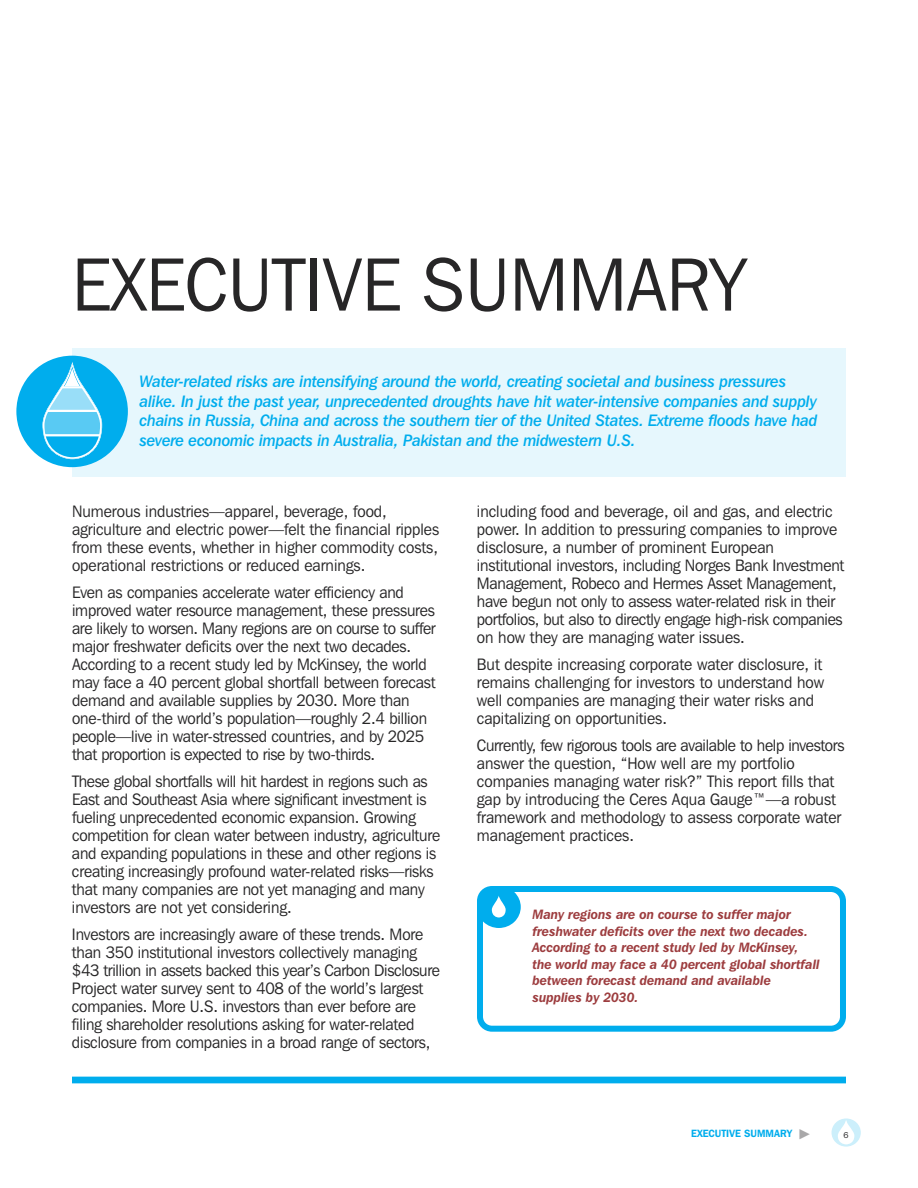
<style>
.page{position:relative;width:918px;height:1188px;background:#fff}
.page>*{position:absolute;margin:0;border:0;box-sizing:border-box;transform-origin:0 0}
.t1{font:75px "Franklin Gothic IT Cby BT";color:#272627;scale:.95 1}
.t2{font:16.5px/18px "Franklin Gothic IT Cby BT";letter-spacing:-.01em;color:#272627;scale:.95 1}
.t3{font:16.5px/19.5px "Franklin Gothic IT Cby BT Med Ital";letter-spacing:-.01em;color:#00aded;scale:.95 1}
.t4{font:italic 600 13.5px/16.5px "Franklin Gothic IT Cby BT";color:#9d3d3f;scale:.95 1}
.t5{font:600 10.5px "Franklin Gothic IT Cby BT";color:#00aded;scale:.95 1}
.t6{font:8.4px "Franklin Gothic IT Cby BT";color:#272627}
</style>
<div class="page">
<svg style="left:832px;top:1118px;width:29px;height:29px"></svg>
<div style="left:72px;top:1077px;width:774px;height:6px;background:#00aded"></div>
<div style="left:72px;top:349px;width:774px;height:128px;background:#e6f7fd"></div>
<div style="left:16px;top:356px;width:112px;height:111px;background:#00aded;border-radius:50%"></div>
<svg style="left:42px;top:362px;width:60px;height:97px"></svg>
<hr style="left:62px;top:386px;width:20px;height:2px;background:#fff">
<hr style="left:45px;top:434px;width:55px;height:2px;background:#fff">
<hr style="left:48px;top:410px;width:49px;height:2px;background:#fff">
<svg style="left:477px;top:886px;width:369px;height:146px"></svg>
<svg style="left:477px;top:886px;width:44px;height:42px"></svg>
<h1 class="t1" style="left:72px;top:259px;width:711px">EXECUTIVE SUMMARY</h1>
<p class="t3" style="left:140px;top:373px;width:715px">Water-related risks are intensifying around the world, creating societal and business pressures alike. In just the past year, unprecedented droughts have hit water-intensive companies and supply chains in Russia, China and across the southern tier of the United States. Extreme floods have had severe economic impacts in Australia, Pakistan and the midwestern U.S.</p>
<p class="t2" style="left:72px;top:503px;width:388px">Numerous industries—apparel, beverage, food, agriculture and electric power—felt the financial ripples from these events, whether in higher commodity costs, operational restrictions or reduced earnings.</p>
<p class="t2" style="left:72px;top:584px;width:384px">Even as companies accelerate water efficiency and improved water resource management, these pressures are likely to worsen. Many regions are on course to suffer major freshwater deficits over the next two decades.<br>According to a recent study led by McKinsey, the world may face a 40 percent global shortfall between forecast demand and available supplies by 2030. More than one-third of the world’s population—roughly 2.4 billion people—live in water-stressed countries, and by 2025 that proportion is expected to rise by two-thirds.</p>
<p class="t2" style="left:72px;top:773px;width:389px">These global shortfalls will hit hardest in regions such as East and Southeast Asia where significant investment is fueling unprecedented economic expansion. Growing competition for clean water between industry, agriculture and expanding populations in these and other regions is creating increasingly profound water-related risks—risks that many companies are not yet managing and many investors are not yet considering.</p>
<p class="t2" style="left:72px;top:926px;width:389px">Investors are increasingly aware of these trends. More than 350 institutional investors collectively managing $43 trillion in assets backed this year’s Carbon Disclosure Project water survey sent to 408 of the world’s largest companies. More U.S. investors than ever before are filing shareholder resolutions asking for water-related disclosure from companies in a broad range of sectors,</p>
<p class="t2" style="left:477px;top:503px;width:388px">including food and beverage, oil and gas, and electric power. In addition to pressuring companies to improve disclosure, a number of prominent European institutional investors, including Norges Bank Investment Management, Robeco and Hermes Asset Management, have begun not only to assess water-related risk in their portfolios, but also to directly engage high-risk companies on how they are managing water issues.</p>
<p class="t2" style="left:477px;top:656px;width:367px">But despite increasing corporate water disclosure, it remains challenging for investors to understand how well companies are managing their water risks and capitalizing on opportunities.</p>
<p class="t2" style="left:477px;top:737px;width:388px">Currently, few rigorous tools are available to help investors answer the question, “How well are my portfolio companies managing water risk?” This report fills that gap by introducing the Ceres Aqua Gauge™—a robust framework and methodology to assess corporate water management practices.</p>
<p class="t4" style="left:533px;top:908px;width:304px">Many regions are on course to suffer major freshwater deficits over the next two decades.<br>According to a recent study led by McKinsey, the world may face a 40 percent global shortfall between forecast demand and available supplies by 2030.</p>
<p class="t5" style="left:691px;top:1130px;width:108px">EXECUTIVE SUMMARY</p>
<p class="t6" style="left:843px;top:1132px;width:7px">6</p>
</div>
